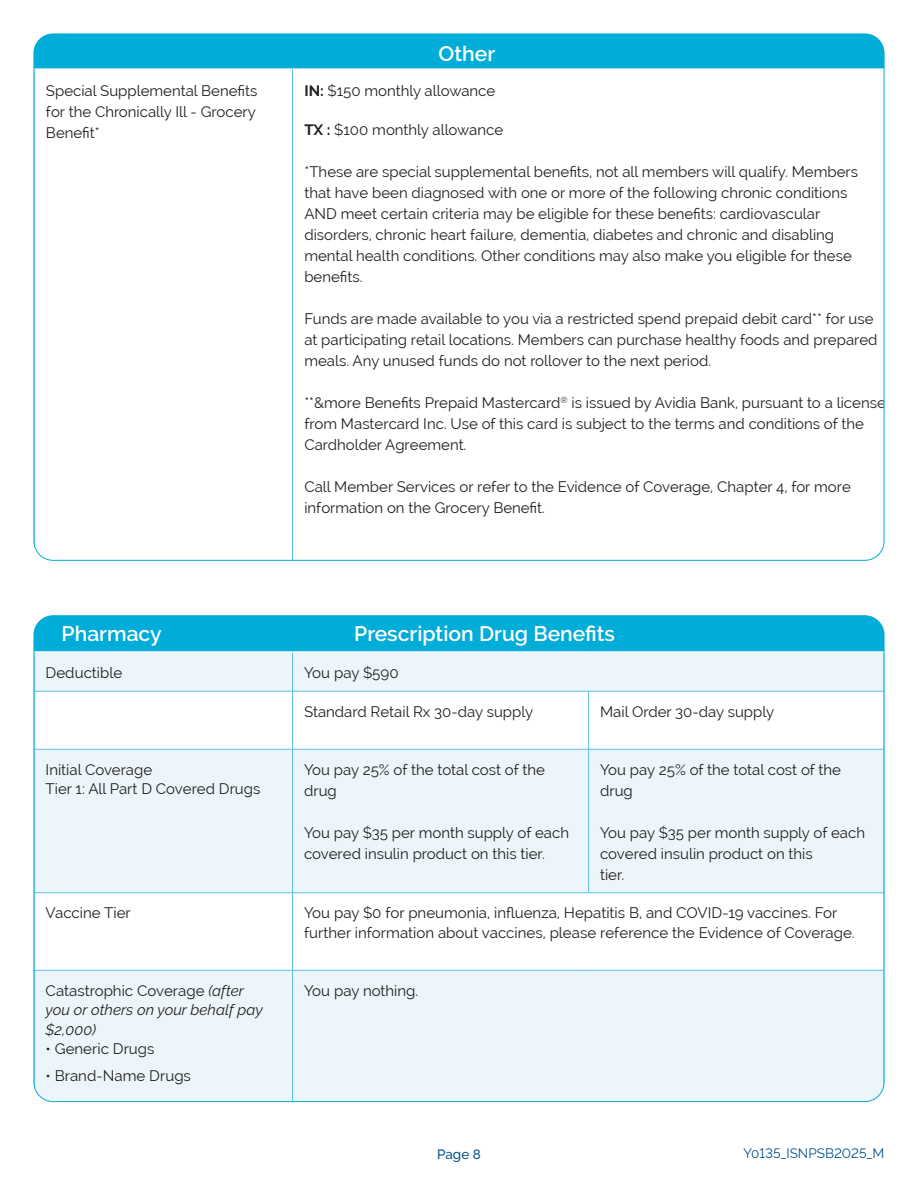
<style>
.page{position:relative;width:918px;height:1188px;background:#fff}
.page>*{position:absolute;margin:0;border:0;box-sizing:border-box;transform-origin:0 0}
.t1{font:600 21px "Raleway";color:#fff}
.t2{font:15px/21px "Raleway";color:#231f20}
.t3{font:italic 15px/19.5px "Raleway";color:#231f20}
.Paragraphs{font:13.5px "Raleway";color:#01528a}
.t4{font:500 13.5px "Raleway";color:#01528a}
.s1{font-weight:700}
.s2{font-style:normal}
</style>
<div class="page">
<div style="left:34px;top:34px;width:850px;height:35px;background:#00acd8"></div>
<hr style="left:34px;top:68px;width:259px;height:2px;background:#fff">
<hr style="left:293px;top:68px;width:591px;height:2px;background:#fff">
<hr style="left:34px;top:70px;width:1px;height:490px;background:#58c1e3">
<hr style="left:292px;top:70px;width:1px;height:490px;background:#58c1e3">
<div style="left:34px;top:616px;width:850px;height:36px;background:#00acd8"></div>
<svg style="left:35px;top:653px;width:849px;height:449px;fill:#ecf6fa"></svg>
<hr style="left:34px;top:651px;width:259px;height:2px;background:#fff">
<hr style="left:293px;top:651px;width:296px;height:2px;background:#fff">
<hr style="left:589px;top:651px;width:295px;height:2px;background:#fff">
<hr style="left:292px;top:691px;width:1px;height:58px;background:#58c1e3">
<hr style="left:588px;top:691px;width:1px;height:58px;background:#58c1e3">
<hr style="left:884px;top:691px;width:1px;height:58px;background:#58c1e3">
<hr style="left:34px;top:691px;width:259px;height:1px;background:#58c1e3">
<hr style="left:292px;top:653px;width:1px;height:38px;background:#58c1e3">
<hr style="left:884px;top:653px;width:1px;height:38px;background:#58c1e3">
<hr style="left:293px;top:691px;width:296px;height:1px;background:#58c1e3">
<hr style="left:589px;top:691px;width:295px;height:1px;background:#58c1e3">
<hr style="left:292px;top:893px;width:1px;height:77px;background:#58c1e3">
<hr style="left:884px;top:893px;width:1px;height:77px;background:#58c1e3">
<hr style="left:34px;top:749px;width:259px;height:1px;background:#58c1e3">
<hr style="left:34px;top:893px;width:259px;height:1px;background:#58c1e3">
<hr style="left:293px;top:749px;width:296px;height:1px;background:#58c1e3">
<hr style="left:292px;top:749px;width:1px;height:144px;background:#58c1e3">
<hr style="left:293px;top:893px;width:296px;height:1px;background:#58c1e3">
<hr style="left:589px;top:749px;width:295px;height:1px;background:#58c1e3">
<hr style="left:588px;top:749px;width:1px;height:144px;background:#58c1e3">
<hr style="left:884px;top:749px;width:1px;height:144px;background:#58c1e3">
<hr style="left:589px;top:893px;width:295px;height:1px;background:#58c1e3">
<hr style="left:34px;top:970px;width:259px;height:1px;background:#58c1e3">
<hr style="left:34px;top:970px;width:1px;height:132px;background:#58c1e3">
<hr style="left:293px;top:970px;width:296px;height:1px;background:#58c1e3">
<hr style="left:292px;top:970px;width:1px;height:132px;background:#58c1e3">
<hr style="left:589px;top:970px;width:295px;height:1px;background:#58c1e3">
<hr style="left:884px;top:970px;width:1px;height:132px;background:#58c1e3">
<p class="t1" style="left:439px;top:42px;width:58px">Other</p>
<p class="t2" style="left:46px;top:80px;width:213px;text-align:justify">Special Supplemental Benefits for the Chronically Ill - Grocery Benefit*</p>
<p class="t2" style="left:304px;top:80px;width:193px"><span class="s1">IN:</span> $150 monthly allowance</p>
<p class="t2" style="left:304px;top:119px;width:200px"><span class="s1">TX :</span> $100 monthly allowance</p>
<p class="t2" style="left:304px;top:161px;width:555px">*These are special supplemental benefits, not all members will qualify. Members that have been diagnosed with one or more of the following chronic conditions AND meet certain criteria may be eligible for these benefits: cardiovascular disorders, chronic heart failure, dementia, diabetes and chronic and disabling mental health conditions. Other conditions may also make you eligible for these benefits.</p>
<p class="t2" style="left:304px;top:308px;width:575px">Funds are made available to you via a restricted spend prepaid debit card** for use at participating retail locations. Members can purchase healthy foods and prepared meals. Any unused funds do not rollover to the next period.</p>
<p class="t2" style="left:304px;top:392px;width:583px">**&amp;more Benefits Prepaid Mastercard<sup>®</sup> is issued by Avidia Bank, pursuant to a license from Mastercard Inc. Use of this card is subject to the terms and conditions of the<br>Cardholder Agreement.</p>
<p class="t2" style="left:304px;top:476px;width:548px">Call Member Services or refer to the Evidence of Coverage, Chapter 4, for more information on the Grocery Benefit.</p>
<p class="t1" style="left:62px;top:621px;width:102px">Pharmacy</p>
<p class="t1" style="left:354px;top:621px;width:262px">Prescription Drug Benefits</p>
<p class="t2" style="left:46px;top:662px;width:78px">Deductible</p>
<p class="t2" style="left:304px;top:662px;width:96px">You pay $590</p>
<p class="t2" style="left:304px;top:701px;width:231px">Standard Retail Rx 30-day supply</p>
<p class="t2" style="left:600px;top:701px;width:176px">Mail Order 30-day supply</p>
<p class="t2" style="left:46px;top:760px;width:216px;line-height:19.5px">Initial Coverage<br>Tier 1: All Part D Covered Drugs</p>
<p class="t2" style="left:304px;top:759px;width:243px">You pay 25% of the total cost of the drug</p>
<p class="t2" style="left:304px;top:822px;width:267px">You pay $35 per month supply of each covered insulin product on this tier.</p>
<p class="t2" style="left:600px;top:759px;width:243px">You pay 25% of the total cost of the drug</p>
<p class="t2" style="left:600px;top:822px;width:267px">You pay $35 per month supply of each covered insulin product on this<br>tier.</p>
<p class="t2" style="left:46px;top:903px;width:87px">Vaccine Tier</p>
<p class="t2" style="left:304px;top:903px;width:552px;line-height:19.5px">You pay $0 for pneumonia, influenza, Hepatitis B, and COVID-19 vaccines. For further information about vaccines, please reference the Evidence of Coverage.</p>
<p class="t3" style="left:46px;top:981px;width:219px"><span class="s2">Catastrophic Coverage</span> (after you or others on your behalf pay $2,000)</p>
<p class="t2" style="left:46px;top:1039px;width:110px">• Generic Drugs</p>
<p class="t2" style="left:46px;top:1065px;width:147px">• Brand-Name Drugs</p>
<p class="t2" style="left:304px;top:980px;width:116px">You pay nothing.</p>
<p class="t4" style="left:437px;top:1146px;width:45px">Page 8</p>
<p class="Paragraphs" style="left:743px;top:1145px;width:142px">Y0135_ISNPSB2025_M</p>
</div>
